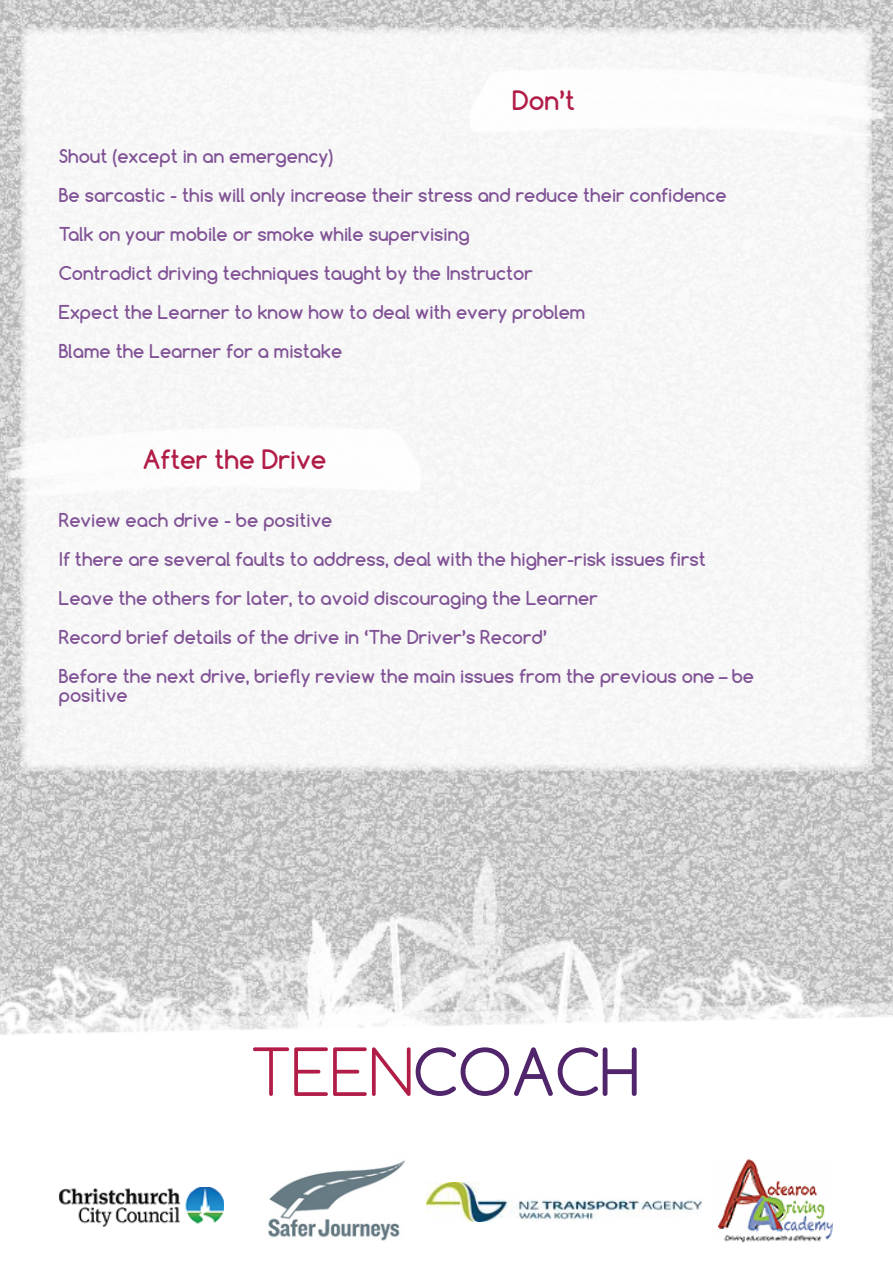
<style>
.page{position:relative;width:893px;height:1263px;background:#fff}
.page>*{position:absolute;margin:0;border:0;box-sizing:border-box;transform-origin:0 0}
.t1{font:62.1px "Comfortaa";color:#51256c}
.t2{font:700 25.2px "Comfortaa";color:#b11d47}
.t3{font:700 18px/39px "Comfortaa";color:#815396}
.s1{font-weight:300;color:#b21d47}
</style>
<div class="page">
<img style="left:0;top:0;width:893px;height:800px">
<div style="left:21px;top:28px;width:851px;height:743px;background:#f7f7f7"></div>
<img style="left:865px;top:39px;width:28px;height:128px">
<img style="left:0;top:398px;width:27px;height:128px">
<img style="left:0;top:800px;width:893px;height:235px">
<img style="left:60px;top:1187px;width:164px;height:40px">
<img style="left:718px;top:1160px;width:114px;height:82px">
<img style="left:268px;top:1160px;width:137px;height:81px">
<img style="left:427px;top:1183px;width:274px;height:39px">
<h2 class="t2" style="left:512px;top:84px;width:64px">Don’t</h2>
<p class="t3" style="left:59px;top:137px;width:669px">Shout (except in an emergency)<br>Be sarcastic - this will only increase their stress and reduce their confidence Talk on your mobile or smoke while supervising<br>Contradict driving techniques taught by the Instructor<br>Expect the Learner to know how to deal with every problem<br>Blame the Learner for a mistake</p>
<h2 class="t2" style="left:143px;top:443px;width:185px">After the Drive</h2>
<p class="t3" style="left:59px;top:500px;width:697px">Review each drive - be positive<br>If there are several faults to address, deal with the higher-risk issues first Leave the others for later, to avoid discouraging the Learner<br>Record brief details of the drive in ‘The Driver’s Record’<br>Before the next drive, briefly review the main issues from the previous one – be</p>
<p class="t3" style="left:59px;top:676px;width:71px">positive</p>
<h1 class="t1" style="left:251px;top:1033px;width:390px"><span class="s1">TEEN</span>COACH</h1>
</div>
